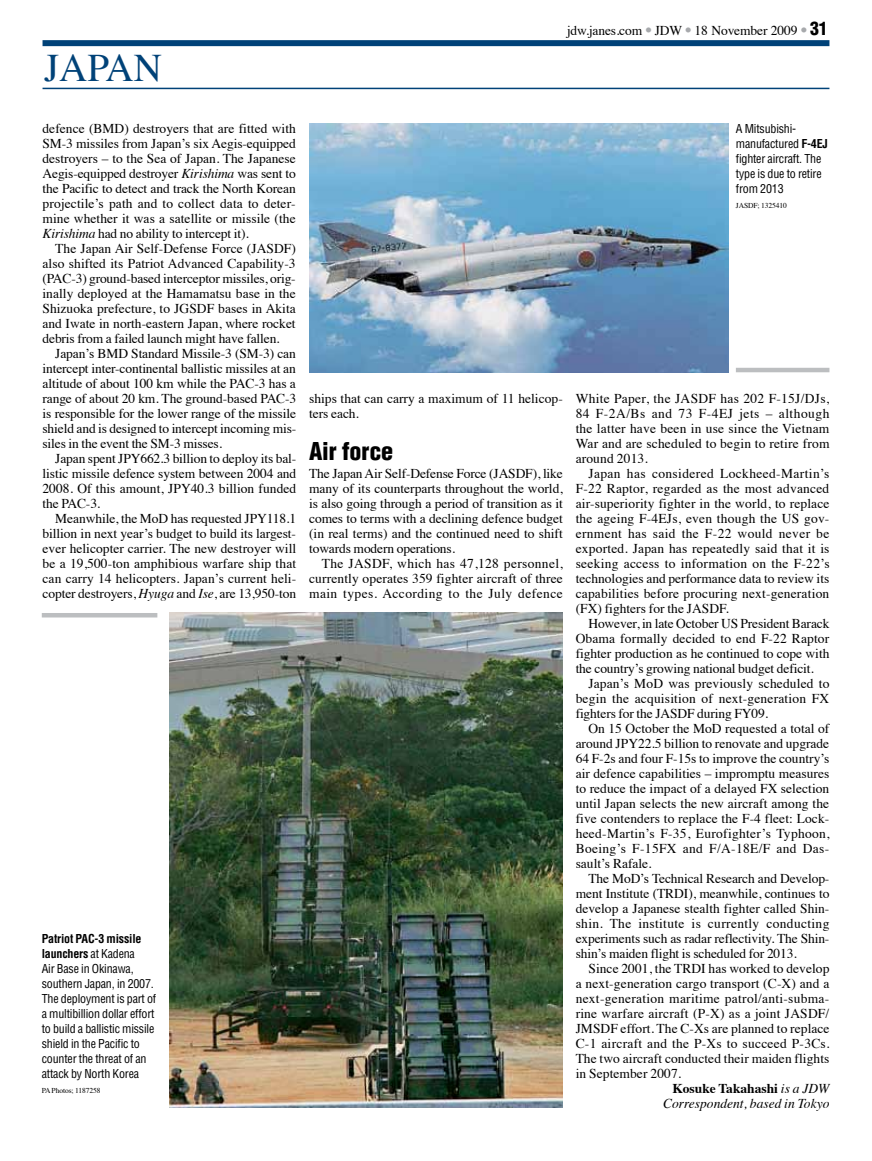
<style>
.page{position:relative;width:872px;height:1161px;background:#fff}
.page>*{position:absolute;margin:0;border:0;box-sizing:border-box;transform-origin:0 0}
.t1{font:39px "Times";color:#004278}
.t2{font:900 condensed 24px "Helvetica";letter-spacing:-.005em;color:#000}
.t3{font:13.5px/15px "Times";letter-spacing:.005em;color:#000;text-align:justify}
.t4{font:italic 13.5px "Times";color:#000}
.t5{font:700 13.5px "Times";color:#000}
.t6{font:condensed 12px/15px "Helvetica";letter-spacing:-.015em;color:#000}
.t7{font:7.5px "Times";letter-spacing:-.01em;color:#000}
.s1{font-family:"Helvetica";font-weight:900;font-stretch:condensed;color:#a7a9ac}
.s2{font-family:"Helvetica";font-weight:900;font-stretch:condensed;font-size:18px}
.s3{font-style:italic}
.s4{font-weight:700}
.s5{font-weight:400;font-style:italic}
</style>
<div class="page">
<div style="left:43px;top:40px;width:786px;height:6px;background:#004278"></div>
<hr style="left:43px;top:88px;width:786px;height:1px;background:#004278">
<img style="left:309px;top:124px;width:420px;height:248px">
<hr style="left:736px;top:368px;width:93px;height:4px;background:#bcbec0">
<hr style="left:42px;top:613px;width:115px;height:4px;background:#bcbec0">
<img style="left:169px;top:613px;width:394px;height:495px">
<h1 class="t1" style="left:44px;top:31px;width:119px">JAPAN</h1>
<p class="t3" style="left:567px;top:22px;width:263px">jdw.janes.com <span class="s1">•</span> JDW <span class="s1">•</span> 18 November 2009 <span class="s1">•</span> <span class="s2">31</span></p>
<p class="t3" style="left:43px;top:119px;width:255px">defence (BMD) destroyers that are fitted with SM-3 missiles from Japan’s six Aegis-equipped destroyers – to the Sea of Japan. The Japanese Aegis-equipped destroyer <span class="s3">Kirishima</span> was sent to the Pacific to detect and track the North Korean projectile’s path and to collect data to deter&shy;mine whether it was a satellite or missile (the <span class="s3">Kirishima</span> had no ability to intercept it).</p>
<p class="t3" style="left:43px;top:239px;width:255px;text-indent:13px">The Japan Air Self-Defense Force (JASDF) also shifted its Patriot Advanced Capability-3 (PAC-3) ground-based interceptor missiles, orig&shy;inally deployed at the Hamamatsu base in the Shizuoka prefecture, to JGSDF bases in Akita and Iwate in north-eastern Japan, where rocket debris from a failed launch might have fallen.</p>
<p class="t3" style="left:43px;top:344px;width:255px;text-indent:13px">Japan’s BMD Standard Missile-3 (SM-3) can intercept inter-continental ballistic missiles at an altitude of about 100 km while the PAC-3 has a range of about 20 km. The ground-based PAC-3 is responsible for the lower range of the missile shield and is designed to intercept incoming mis&shy;siles in the event the SM-3 misses.</p>
<p class="t3" style="left:43px;top:449px;width:255px;text-indent:13px">Japan spent JPY662.3 billion to deploy its bal&shy;listic missile defence system between 2004 and 2008. Of this amount, JPY40.3 billion funded the PAC-3.</p>
<p class="t3" style="left:43px;top:509px;width:255px;text-indent:13px">Meanwhile, the MoD has requested JPY118.1 billion in next year’s budget to build its largest&shy;ever helicopter carrier. The new destroyer will be a 19,500-ton amphibious warfare ship that can carry 14 helicopters. Japan’s current heli&shy;copter destroyers, <span class="s3">Hyuga</span> and <span class="s3">Ise</span>, are 13,950-ton</p>
<p class="t6" style="left:42px;top:931px;width:116px"><span class="s4">Patriot PAC-3 missile launchers</span> at Kadena<br>Air Base in Okinawa, southern Japan, in 2007.<br>The deployment is part of a multibillion dollar effort to build a ballistic missile shield in the Pacific to counter the threat of an attack by North Korea</p>
<p class="t7" style="left:42px;top:1083px;width:60px">PA Photos; 1187258</p>
<p class="t6" style="left:736px;top:121px;width:94px">A Mitsubishi&shy;manufactured <span class="s4">F-4EJ </span>fighter aircraft. The type is due to retire from 2013</p>
<p class="t7" style="left:736px;top:198px;width:53px">JASDF; 1325410</p>
<p class="t3" style="left:309px;top:389px;width:255px">ships that can carry a maximum of 11 helicop&shy;ters each.</p>
<h2 class="t2" style="left:309px;top:436px;width:86px">Air force</h2>
<p class="t3" style="left:309px;top:464px;width:255px">The Japan Air Self-Defense Force (JASDF), like many of its counterparts throughout the world, is also going through a period of transition as it comes to terms with a declining defence budget (in real terms) and the continued need to shift towards modern operations.</p>
<p class="t3" style="left:309px;top:554px;width:255px;text-indent:13px">The JASDF, which has 47,128 personnel, currently operates 359 fighter aircraft of three main types. According to the July defence</p>
<p class="t3" style="left:575px;top:389px;width:255px">White Paper, the JASDF has 202 F-15J/DJs, 84 F-2A/Bs and 73 F-4EJ jets – although the latter have been in use since the Vietnam War and are scheduled to begin to retire from around 2013.</p>
<p class="t3" style="left:575px;top:464px;width:255px;text-indent:13px">Japan has considered Lockheed-Martin’s F-22 Raptor, regarded as the most advanced air-superiority fighter in the world, to replace the ageing F-4EJs, even though the US gov&shy;ernment has said the F-22 would never be exported. Japan has repeatedly said that it is seeking access to information on the F-22’s technologies and performance data to review its capabilities before procuring next-generation (FX) fighters for the JASDF.</p>
<p class="t3" style="left:575px;top:614px;width:255px;text-indent:13px">However, in late October US President Barack Obama formally decided to end F-22 Raptor fighter production as he continued to cope with the country’s growing national budget deficit.</p>
<p class="t3" style="left:575px;top:674px;width:255px;text-indent:13px">Japan’s MoD was previously scheduled to begin the acquisition of next-generation FX fighters for the JASDF during FY09.</p>
<p class="t3" style="left:575px;top:719px;width:255px;text-indent:13px">On 15 October the MoD requested a total of around JPY22.5 billion to renovate and upgrade 64 F-2s and four F-15s to improve the country’s air defence capabilities – impromptu measures to reduce the impact of a delayed FX selection until Japan selects the new aircraft among the five contenders to replace the F-4 fleet: Lock&shy;heed-Martin’s F-35, Eurofighter’s Typhoon, Boeing’s F-15FX and F/A-18E/F and Das&shy;sault’s Rafale.</p>
<p class="t3" style="left:575px;top:869px;width:255px;text-indent:13px">The MoD’s Technical Research and Develop&shy;ment Institute (TRDI), meanwhile, continues to develop a Japanese stealth fighter called Shin&shy;shin. The institute is currently conducting experiments such as radar reflectivity. The Shin&shy;shin’s maiden flight is scheduled for 2013.</p>
<p class="t3" style="left:588px;top:959px;width:243px">Since 2001, the TRDI has worked to develop</p>
<p class="t3" style="left:575px;top:974px;width:255px">a next-generation cargo transport (C-X) and a</p>
<p class="t3" style="left:575px;top:989px;width:255px">next-generation maritime patrol/anti-subma-</p>
<p class="t3" style="left:575px;top:1004px;width:255px">rine warfare aircraft (P-X) as a joint JASDF/</p>
<p class="t3" style="left:575px;top:1019px;width:255px">JMSDF effort. The C-Xs are planned to replace</p>
<p class="t3" style="left:575px;top:1034px;width:255px">C-1 aircraft and the P-Xs to succeed P-3Cs.</p>
<p class="t3" style="left:575px;top:1049px;width:255px">The two aircraft conducted their maiden flights</p>
<p class="t3" style="left:575px;top:1064px;width:107px">in September 2007.</p>
<p class="t5" style="left:672px;top:1075px;width:159px">Kosuke Takahashi <span class="s5">is a JDW</span></p>
<p class="t4" style="left:663px;top:1091px;width:168px">Correspondent, based in Tokyo</p>
</div>
